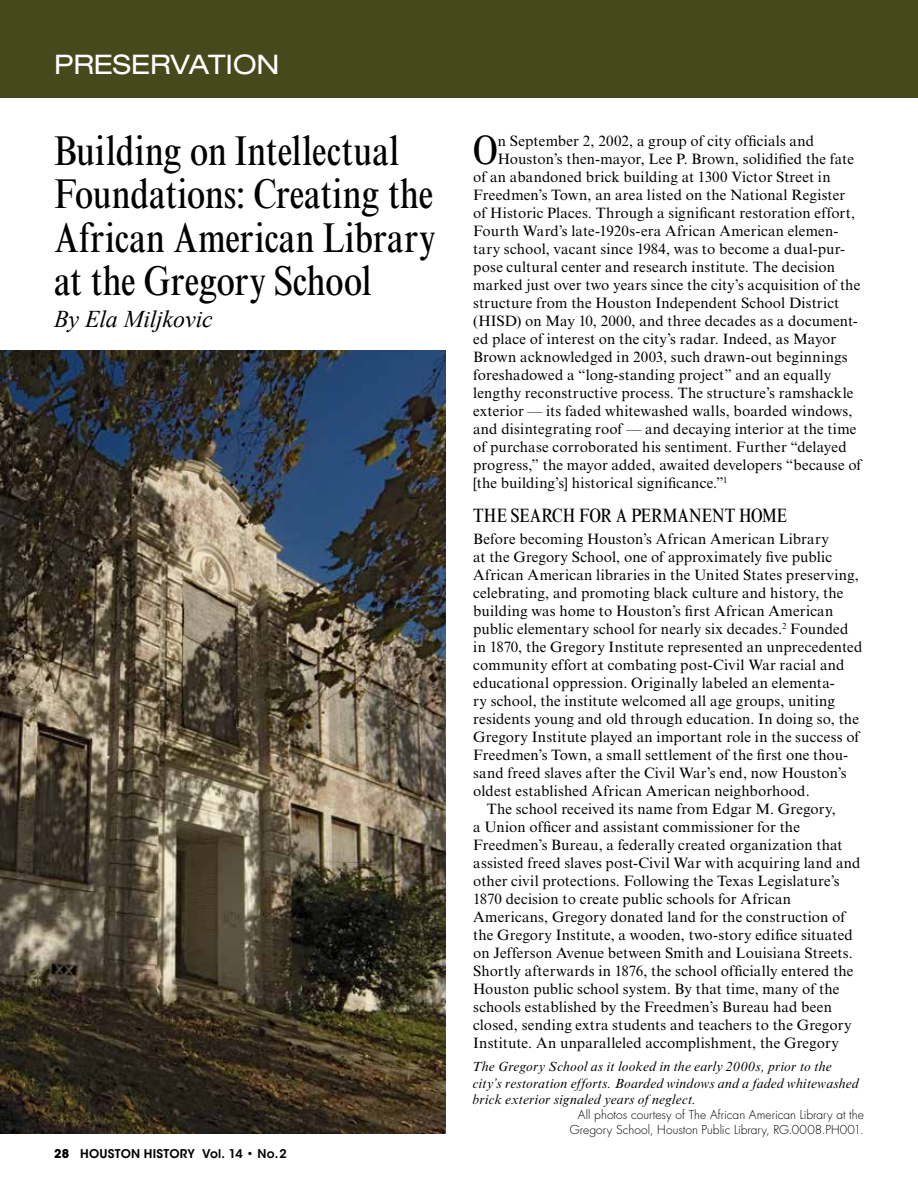
<style>
.page{position:relative;width:918px;height:1188px;background:#fff}
.page>*{position:absolute;margin:0;border:0;box-sizing:border-box;transform-origin:0 0}
.t1{font:condensed 42px/43.5px "Times New Roman MT Std";letter-spacing:-.005em;color:#000}
.t2{font:condensed 41.4px "Times New Roman MT Std";color:#000}
.t3{font:expanded 27px "Helvetica Neue LT Std";color:#fff}
.t4{font:italic 24px "Times New Roman";letter-spacing:-.01em;color:#000}
.t5{font:condensed 19.5px "Times New Roman MT Std";letter-spacing:-.01em;color:#000}
.t6{font:15px "Times New Roman MT Std";letter-spacing:.01em;color:#000}
.t7{font:italic 13.5px/16.5px "Times New Roman MT Std";letter-spacing:.01em;color:#000}
.t8{font:300 12px/15px "Futura Std";letter-spacing:.005em;color:#000;text-align:right}
.t9{font:600 12px "ITC Avant Garde Std";letter-spacing:.02em;color:#000}
.s1{font-weight:700}
</style>
<div class="page">
<div style="left:0;top:0;width:918px;height:97px;background:#45491c"></div>
<img style="left:0;top:351px;width:446px;height:783px">
<h3 class="t3" style="left:54px;top:48px;width:227px">PRESERVATION</h3>
<h1 class="t1" style="left:54px;top:129px;width:383px">Building on Intellectual<br>Foundations: Creating the<br>African American Library at the Gregory School</h1>
<h3 class="t4" style="left:54px;top:302px;width:160px">By Ela Miljkovic</h3>
<p class="t9" style="left:54px;top:1146px;width:234px"><span class="s1">28</span> HOUSTON HISTORY Vol. 14 • No.2</p>
<h2 class="t2" style="left:473px;top:126px;width:26px">O</h2>
<p class="t6" style="left:498px;top:132px;width:318px">n September 2, 2002, a group of city officials and</p>
<p class="t6" style="left:498px;top:150px;width:358px">Houston’s then-mayor, Lee P. Brown, solidified the fate</p>
<p class="t6" style="left:473px;top:168px;width:359px">of an abandoned brick building at 1300 Victor Street in</p>
<p class="t6" style="left:473px;top:186px;width:374px">Freedmen’s Town, an area listed on the National Register</p>
<p class="t6" style="left:473px;top:204px;width:383px">of Historic Places. Through a significant restoration effort,</p>
<p class="t6" style="left:473px;top:222px;width:367px">Fourth Ward’s late-1920s-era African American elemen-</p>
<p class="t6" style="left:473px;top:240px;width:373px">tary school, vacant since 1984, was to become a dual-pur-</p>
<p class="t6" style="left:473px;top:258px;width:363px">pose cultural center and research institute. The decision</p>
<p class="t6" style="left:473px;top:276px;width:389px">marked just over two years since the city’s acquisition of the</p>
<p class="t6" style="left:473px;top:294px;width:368px">structure from the Houston Independent School District</p>
<p class="t6" style="left:473px;top:312px;width:386px">(HISD) on May 10, 2000, and three decades as a document-</p>
<p class="t6" style="left:473px;top:330px;width:365px">ed place of interest on the city’s radar. Indeed, as Mayor</p>
<p class="t6" style="left:473px;top:348px;width:376px">Brown acknowledged in 2003, such drawn-out beginnings</p>
<p class="t6" style="left:473px;top:366px;width:359px">foreshadowed a “long-standing project” and an equally</p>
<p class="t6" style="left:473px;top:384px;width:382px">lengthy reconstructive process. The structure’s ramshackle</p>
<p class="t6" style="left:473px;top:402px;width:381px">exterior — its faded whitewashed walls, boarded windows,</p>
<p class="t6" style="left:473px;top:420px;width:385px">and disintegrating roof — and decaying interior at the time</p>
<p class="t6" style="left:473px;top:438px;width:375px">of purchase corroborated his sentiment. Further “delayed</p>
<p class="t6" style="left:473px;top:456px;width:390px">progress,” the mayor added, awaited developers “because of</p>
<p class="t6" style="left:473px;top:474px;width:256px">[the building’s] historical significance.”<sup>1</sup></p>
<h3 class="t5" style="left:473px;top:504px;width:316px">THE SEARCH FOR A PERMANENT HOME</h3>
<p class="t6" style="left:473px;top:530px;width:357px">Before becoming Houston’s African American Library</p>
<p class="t6" style="left:473px;top:548px;width:360px">at the Gregory School, one of approximately five public</p>
<p class="t6" style="left:473px;top:566px;width:387px">African American libraries in the United States preserving,</p>
<p class="t6" style="left:473px;top:584px;width:372px">celebrating, and promoting black culture and history, the</p>
<p class="t6" style="left:473px;top:602px;width:362px">building was home to Houston’s first African American</p>
<p class="t6" style="left:473px;top:620px;width:377px">public elementary school for nearly six decades.<sup>2</sup> Founded</p>
<p class="t6" style="left:473px;top:638px;width:391px">in 1870, the Gregory Institute represented an unprecedented</p>
<p class="t6" style="left:473px;top:656px;width:373px">community effort at combating post-Civil War racial and</p>
<p class="t6" style="left:473px;top:674px;width:363px">educational oppression. Originally labeled an elementa-</p>
<p class="t6" style="left:473px;top:692px;width:363px">ry school, the institute welcomed all age groups, uniting</p>
<p class="t6" style="left:473px;top:710px;width:387px">residents young and old through education. In doing so, the</p>
<p class="t6" style="left:473px;top:728px;width:388px">Gregory Institute played an important role in the success of</p>
<p class="t6" style="left:473px;top:746px;width:376px">Freedmen’s Town, a small settlement of the first one thou-</p>
<p class="t6" style="left:473px;top:764px;width:375px">sand freed slaves after the Civil War’s end, now Houston’s</p>
<p class="t6" style="left:473px;top:782px;width:338px">oldest established African American neighborhood.</p>
<p class="t6" style="left:487px;top:800px;width:351px">The school received its name from Edgar M. Gregory,</p>
<p class="t6" style="left:473px;top:818px;width:328px">a Union officer and assistant commissioner for the</p>
<p class="t6" style="left:473px;top:836px;width:371px">Freedmen’s Bureau, a federally created organization that</p>
<p class="t6" style="left:473px;top:854px;width:389px">assisted freed slaves post-Civil War with acquiring land and</p>
<p class="t6" style="left:473px;top:872px;width:368px">other civil protections. Following the Texas Legislature’s</p>
<p class="t6" style="left:473px;top:890px;width:319px">1870 decision to create public schools for African</p>
<p class="t6" style="left:473px;top:908px;width:374px">Americans, Gregory donated land for the construction of</p>
<p class="t6" style="left:473px;top:926px;width:381px">the Gregory Institute, a wooden, two-story edifice situated</p>
<p class="t6" style="left:473px;top:944px;width:381px">on Jefferson Avenue between Smith and Louisiana Streets.</p>
<p class="t6" style="left:473px;top:962px;width:382px">Shortly afterwards in 1876, the school officially entered the</p>
<p class="t6" style="left:473px;top:980px;width:368px">Houston public school system. By that time, many of the</p>
<p class="t6" style="left:473px;top:998px;width:360px">schools established by the Freedmen’s Bureau had been</p>
<p class="t6" style="left:473px;top:1016px;width:380px">closed, sending extra students and teachers to the Gregory</p>
<p class="t6" style="left:473px;top:1034px;width:367px">Institute. An unparalleled accomplishment, the Gregory</p>
<p class="t7" style="left:472px;top:1059px;width:388px">The Gregory School as it looked in the early 2000s, prior to the city’s restoration efforts. Boarded windows and a faded whitewashed brick exterior signaled years of neglect.</p>
<p class="t8" style="left:570px;top:1108px;width:296px">All photos courtesy of The African American Library at the<br>Gregory School, Houston Public Library, RG.0008.PH001.</p>
</div>
